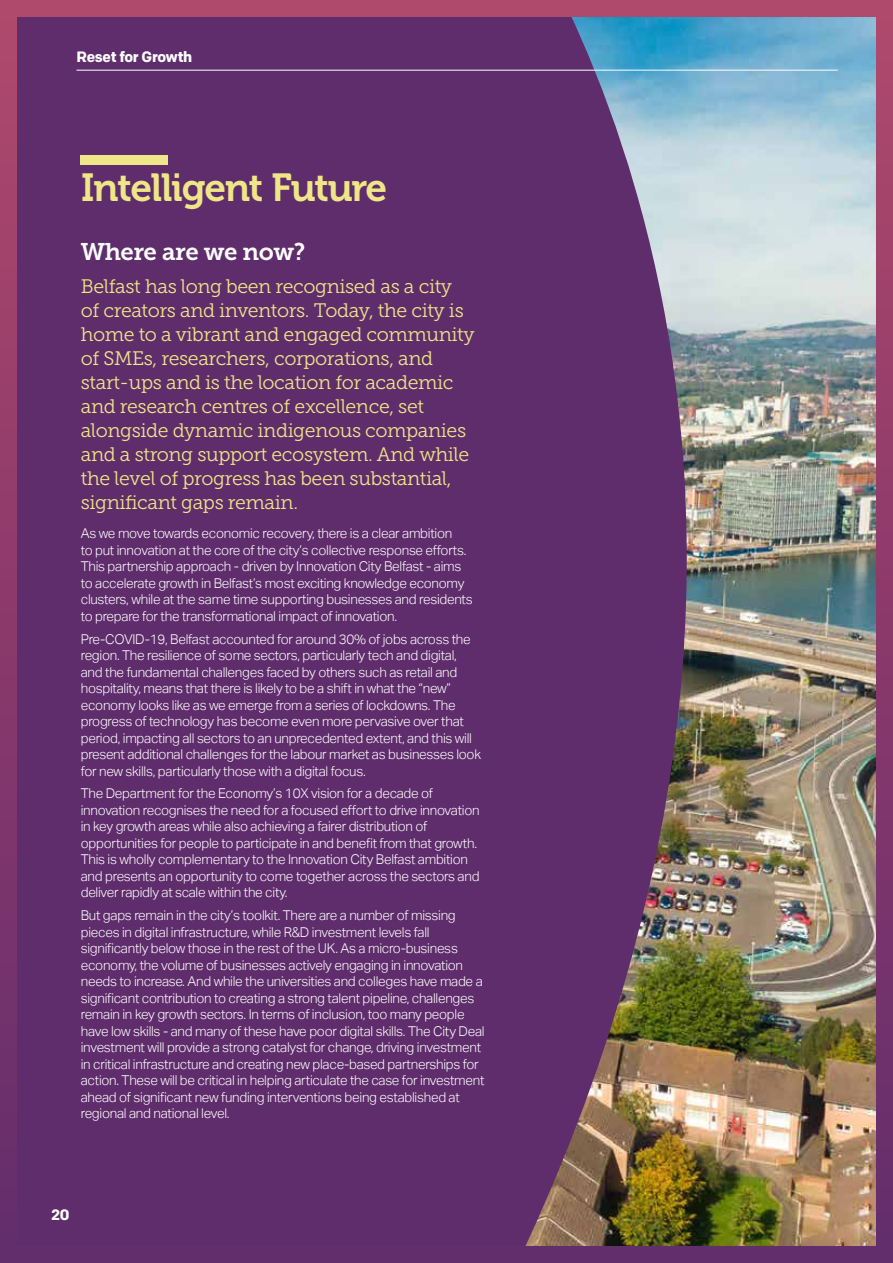
<style>
.page{position:relative;width:893px;height:1263px;background:#fff}
.page>*{position:absolute;margin:0;border:0;box-sizing:border-box;transform-origin:0 0}
.t1{font:39px "Museo 700";letter-spacing:-.03em;color:#efe688}
.t2{font:24px "Museo Slab 700";letter-spacing:-.02em;color:#fff}
.t3{font:19.5px/24px "Museo Slab 300";letter-spacing:-.02em;color:#efe688}
.t4{font:700 15px "Colfax";letter-spacing:-.025em;color:#fff}
.t5{font:300 13.5px/16.5px "Aktiv Grotesk";letter-spacing:-.02em;color:#fff}
</style>
<div class="page">
<img style="left:0;top:0;width:893px;height:1263px">
<p class="t4" style="left:77px;top:48px;width:117px">Reset for Growth</p>
<h1 class="t1" style="left:81px;top:166px;width:307px">Intelligent Future</h1>
<h2 class="t2" style="left:81px;top:238px;width:226px">Where are we now?</h2>
<p class="t3" style="left:81px;top:274px;width:395px">Belfast has long been recognised as a city of creators and inventors. Today, the city is home to a vibrant and engaged community of SMEs, researchers, corporations, and start-ups and is the location for academic and research centres of excellence, set alongside dynamic indigenous companies and a strong support ecosystem. And while the level of progress has been substantial, significant gaps remain.</p>
<p class="t5" style="left:81px;top:525px;width:393px">As we move towards economic recovery, there is a clear ambition<br>to put innovation at the core of the city’s collective response efforts.<br>This partnership approach - driven by Innovation City Belfast - aims to accelerate growth in Belfast’s most exciting knowledge economy clusters, while at the same time supporting businesses and residents to prepare for the transformational impact of innovation.</p>
<p class="t5" style="left:81px;top:631px;width:402px">Pre-COVID-19, Belfast accounted for around 30% of jobs across the region. The resilience of some sectors, particularly tech and digital, and the fundamental challenges faced by others such as retail and hospitality, means that there is likely to be a shift in what the “new” economy looks like as we emerge from a series of lockdowns. The progress of technology has become even more pervasive over that period, impacting all sectors to an unprecedented extent, and this will present additional challenges for the labour market as businesses look for new skills, particularly those with a digital focus.</p>
<p class="t5" style="left:81px;top:785px;width:400px">The Department for the Economy’s 10X vision for a decade of innovation recognises the need for a focused effort to drive innovation in key growth areas while also achieving a fairer distribution of opportunities for people to participate in and benefit from that growth.<br>This is wholly complementary to the Innovation City Belfast ambition and presents an opportunity to come together across the sectors and deliver rapidly at scale within the city.</p>
<p class="t5" style="left:81px;top:907px;width:405px">But gaps remain in the city’s toolkit. There are a number of missing pieces in digital infrastructure, while R&amp;D investment levels fall significantly below those in the rest of the UK. As a micro-business economy, the volume of businesses actively engaging in innovation needs to increase. And while the universities and colleges have made a significant contribution to creating a strong talent pipeline, challenges remain in key growth sectors. In terms of inclusion, too many people have low skills - and many of these have poor digital skills. The City Deal investment will provide a strong catalyst for change, driving investment in critical infrastructure and creating new place-based partnerships for action. These will be critical in helping articulate the case for investment ahead of significant new funding interventions being established at regional and national level.</p>
<p class="t4" style="left:51px;top:1206px;width:20px">20</p>
</div>
